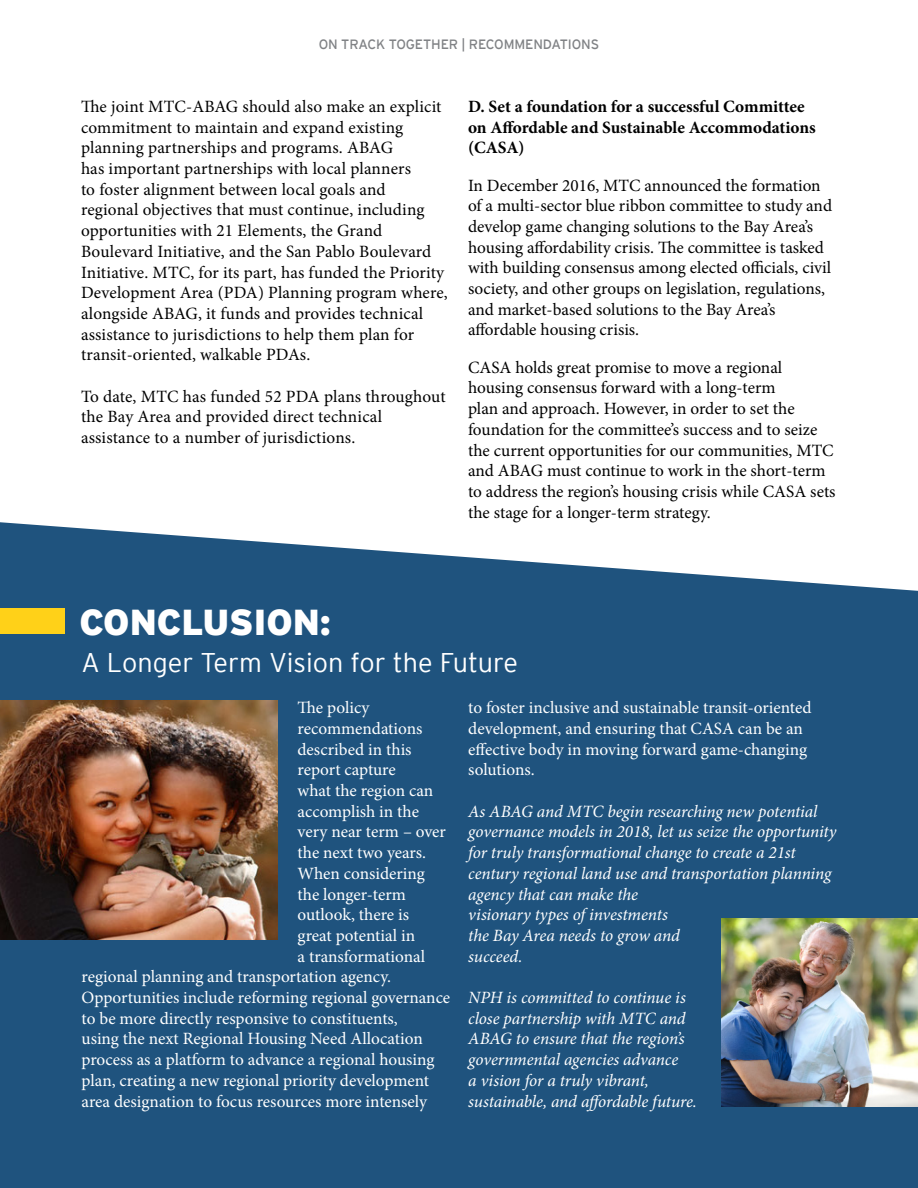
<style>
.page{position:relative;width:918px;height:1188px;background:#fff}
.page>*{position:absolute;margin:0;border:0;box-sizing:border-box;transform-origin:0 0}
.t1{font:900 36px "Interstate Mono";color:#fff}
.t2{font:27px "Interstate Mono Lgt";color:#fff}
.t3{font:17.25px/20.7px "Minion Pro";color:#000}
.t4{font:17.25px/20.7px "Minion Pro";letter-spacing:-.005em;color:#fff}
.t5{font:italic 17.25px/20.7px "Minion Pro";letter-spacing:-.01em;color:#fff}
.t6{font:700 17.25px/20.7px "Minion Pro";color:#000}
.t7{font:13.5px "Interstate Mono";letter-spacing:-.01em;color:#808285}
</style>
<div class="page">
<div style="left:0;top:522px;width:918px;height:666px;background:#1f537e"></div>
<img style="left:0;top:701px;width:277px;height:239px">
<div style="left:0;top:608px;width:64px;height:26px;background:#ffd118"></div>
<img style="left:721px;top:918px;width:197px;height:189px">
<p class="t7" style="left:319px;top:37px;width:282px">ON TRACK TOGETHER | RECOMMENDATIONS</p>
<p class="t3" style="left:81px;top:96px;width:368px">The joint MTC-ABAG should also make an explicit commitment to maintain and expand existing planning partnerships and programs. ABAG<br>has important partnerships with local planners<br>to foster alignment between local goals and<br>regional objectives that must continue, including opportunities with 21 Elements, the Grand Boulevard Initiative, and the San Pablo Boulevard Initiative. MTC, for its part, has funded the Priority Development Area (PDA) Planning program where, alongside ABAG, it funds and provides technical assistance to jurisdictions to help them plan for transit-oriented, walkable PDAs.</p>
<p class="t3" style="left:81px;top:386px;width:366px">To date, MTC has funded 52 PDA plans throughout the Bay Area and provided direct technical assistance to a number of jurisdictions.</p>
<p class="t6" style="left:468px;top:96px;width:349px">D. Set a foundation for a successful Committee on Affordable and Sustainable Accommodations (CASA)</p>
<p class="t3" style="left:468px;top:175px;width:366px">In December 2016, MTC announced the formation of a multi-sector blue ribbon committee to study and develop game changing solutions to the Bay Area’s housing affordability crisis. The committee is tasked with building consensus among elected officials, civil society, and other groups on legislation, regulations, and market-based solutions to the Bay Area’s affordable housing crisis.</p>
<p class="t3" style="left:468px;top:357px;width:369px">CASA holds great promise to move a regional housing consensus forward with a long-term<br>plan and approach. However, in order to set the foundation for the committee’s success and to seize the current opportunities for our communities, MTC and ABAG must continue to work in the short-term to address the region’s housing crisis while CASA sets the stage for a longer-term strategy.</p>
<h1 class="t1" style="left:80px;top:602px;width:253px">CONCLUSION:</h1>
<h2 class="t2" style="left:82px;top:647px;width:438px">A Longer Term Vision for the Future</h2>
<p class="t4" style="left:298px;top:698px;width:74px">The policy</p>
<p class="t4" style="left:298px;top:718px;width:126px">recommendations</p>
<p class="t4" style="left:298px;top:739px;width:116px">described in this</p>
<p class="t4" style="left:298px;top:760px;width:100px">report capture</p>
<p class="t4" style="left:298px;top:780px;width:137px">what the region can</p>
<p class="t4" style="left:298px;top:801px;width:123px">accomplish in the</p>
<p class="t4" style="left:298px;top:822px;width:150px">very near term – over</p>
<p class="t4" style="left:298px;top:842px;width:130px">the next two years.</p>
<p class="t4" style="left:298px;top:863px;width:129px">When considering</p>
<p class="t4" style="left:298px;top:884px;width:110px">the longer-term</p>
<p class="t4" style="left:298px;top:905px;width:113px">outlook, there is</p>
<p class="t4" style="left:298px;top:925px;width:119px">great potential in</p>
<p class="t4" style="left:298px;top:946px;width:129px">a transformational</p>
<p class="t4" style="left:82px;top:967px;width:311px">regional planning and transportation agency.</p>
<p class="t4" style="left:82px;top:987px;width:370px">Opportunities include reforming regional governance</p>
<p class="t4" style="left:82px;top:1008px;width:318px">to be more directly responsive to constituents,</p>
<p class="t4" style="left:82px;top:1029px;width:343px">using the next Regional Housing Need Allocation</p>
<p class="t4" style="left:82px;top:1049px;width:354px">process as a platform to advance a regional housing</p>
<p class="t4" style="left:82px;top:1070px;width:349px">plan, creating a new regional priority development</p>
<p class="t4" style="left:82px;top:1091px;width:347px">area designation to focus resources more intensely</p>
<p class="t4" style="left:468px;top:698px;width:345px">to foster inclusive and sustainable transit-oriented development, and ensuring that CASA can be an effective body in moving forward game-changing solutions.</p>
<p class="t5" style="left:468px;top:801px;width:370px">As ABAG and MTC begin researching new potential governance models in 2018, let us seize the opportunity for truly transformational change to create a 21st century regional land use and transportation planning agency that can make the<br>visionary types of investments<br>the Bay Area needs to grow and<br>succeed.</p>
<p class="t5" style="left:468px;top:987px;width:230px">NPH is committed to continue is close partnership with MTC and<br>ABAG to ensure that the region’s governmental agencies advance<br>a vision for a truly vibrant, sustainable, and affordable future.</p>
</div>
